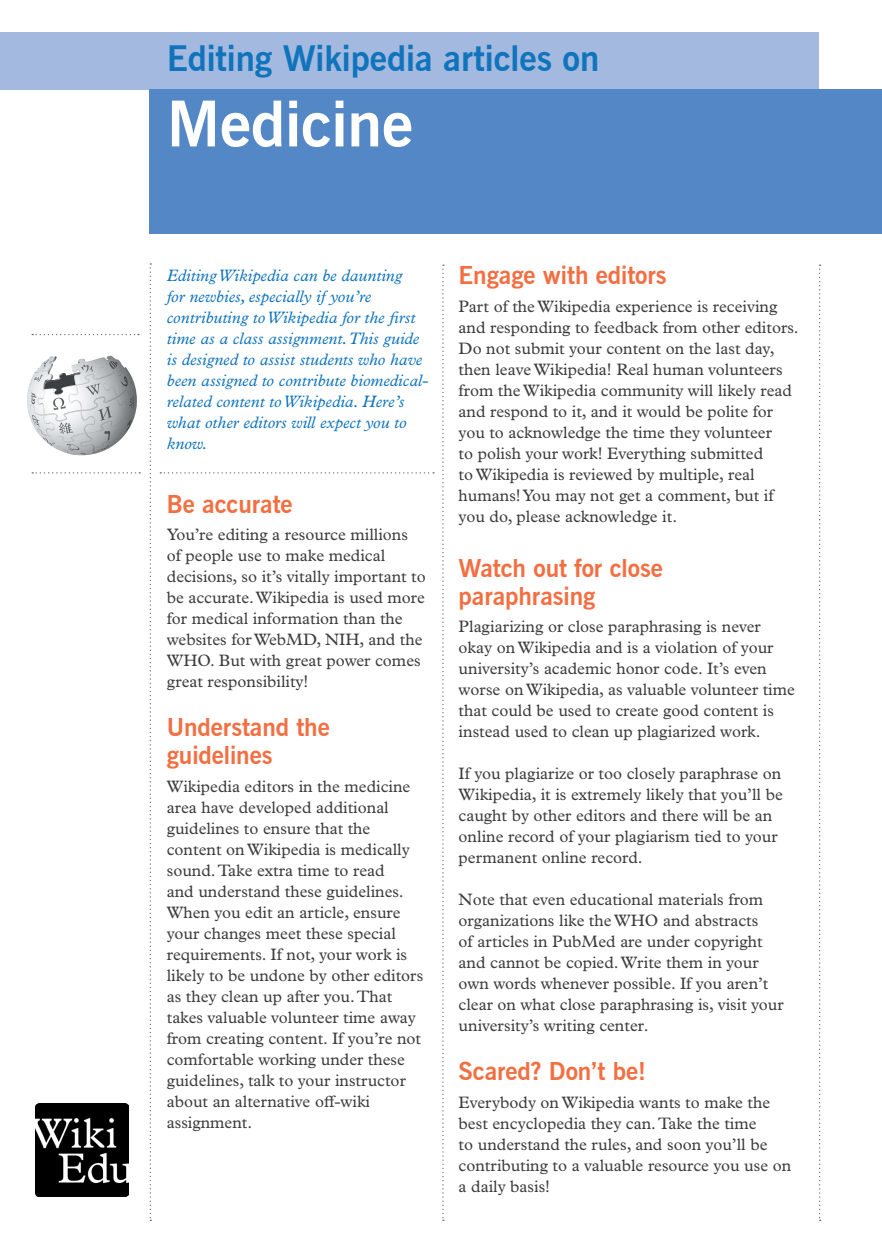
<style>
.page{position:relative;width:882px;height:1260px;background:#fff}
.page>*{position:absolute;margin:0;border:0;box-sizing:border-box;transform-origin:0 0}
.t1{font:700 63px "News Gothic BT";letter-spacing:-.005em;color:#fff}
.t2{font:700 35px "News Gothic BT";letter-spacing:-.005em;color:#1074bc}
.t3{font:700 24.5px/28px "News Gothic BT";letter-spacing:-.005em;color:#f36f42}
.t4{font:16.62px/21px "Plantin MT Std";color:#3e3e3f}
.t5{font:italic 16.62px/21px "Plantin MT Std";letter-spacing:.005em;color:#1074bc}
</style>
<div class="page">
<div style="left:0;top:32px;width:819px;height:57px;background:#a4b9df"></div>
<svg style="left:27px;top:356px;width:110px;height:100px"></svg>
<svg style="left:32px;top:334px;width:107px;height:1px"></svg>
<svg style="left:32px;top:472px;width:108px;height:2px"></svg>
<svg style="left:160px;top:472px;width:274px;height:2px"></svg>
<svg style="left:442px;top:265px;width:2px;height:956px"></svg>
<svg style="left:819px;top:265px;width:2px;height:956px"></svg>
<svg style="left:150px;top:263px;width:1px;height:958px"></svg>
<div style="left:150px;top:89px;width:732px;height:145px;background:#5387c5"></div>
<img style="left:36px;top:1104px;width:92px;height:92px">
<p class="t2" style="left:167px;top:37px;width:434px">Editing Wikipedia articles on</p>
<p class="t1" style="left:167px;top:86px;width:248px">Medicine</p>
<p class="t5" style="left:167px;top:265px;width:263px">Editing Wikipedia can be daunting<br>for newbies, especially if you’re contributing to Wikipedia for the first time as a class assignment. This guide is designed to assist students who have been assigned to contribute biomedical&shy;related content to Wikipedia. Here’s what other editors will expect you to know.</p>
<p class="t3" style="left:167px;top:490px;width:127px">Be accurate</p>
<p class="t4" style="left:167px;top:524px;width:261px">You’re editing a resource millions of people use to make medical decisions, so it’s vitally important to be accurate. Wikipedia is used more for medical information than the websites for WebMD, NIH, and the<br>WHO. But with great power comes great responsibility!</p>
<p class="t3" style="left:167px;top:713px;width:165px">Understand the guidelines</p>
<p class="t4" style="left:167px;top:776px;width:258px">Wikipedia editors in the medicine area have developed additional guidelines to ensure that the content on Wikipedia is medically sound. Take extra time to read<br>and understand these guidelines.<br>When you edit an article, ensure your changes meet these special requirements. If not, your work is likely to be undone by other editors as they clean up after you. That takes valuable volunteer time away from creating content. If you’re not comfortable working under these guidelines, talk to your instructor about an alternative off-wiki assignment.</p>
<p class="t3" style="left:459px;top:262px;width:210px">Engage with editors</p>
<p class="t4" style="left:459px;top:296px;width:342px">Part of the Wikipedia experience is receiving and responding to feedback from other editors.<br>Do not submit your content on the last day, then leave Wikipedia! Real human volunteers from the Wikipedia community will likely read and respond to it, and it would be polite for you to acknowledge the time they volunteer<br>to polish your work! Everything submitted<br>to Wikipedia is reviewed by multiple, real humans! You may not get a comment, but if you do, please acknowledge it.</p>
<p class="t3" style="left:459px;top:554px;width:206px">Watch out for close paraphrasing</p>
<p class="t4" style="left:459px;top:616px;width:338px">Plagiarizing or close paraphrasing is never okay on Wikipedia and is a violation of your university’s academic honor code. It’s even worse on Wikipedia, as valuable volunteer time that could be used to create good content is instead used to clean up plagiarized work.</p>
<p class="t4" style="left:459px;top:763px;width:326px">If you plagiarize or too closely paraphrase on Wikipedia, it is extremely likely that you’ll be caught by other editors and there will be an online record of your plagiarism tied to your permanent online record.</p>
<p class="t4" style="left:459px;top:889px;width:327px">Note that even educational materials from organizations like the WHO and abstracts<br>of articles in PubMed are under copyright and cannot be copied. Write them in your own words whenever possible. If you aren’t clear on what close paraphrasing is, visit your university’s writing center.</p>
<p class="t3" style="left:459px;top:1057px;width:189px">Scared? Don’t be!</p>
<p class="t4" style="left:459px;top:1092px;width:334px">Everybody on Wikipedia wants to make the best encyclopedia they can. Take the time<br>to understand the rules, and soon you’ll be contributing to a valuable resource you use on a daily basis!</p>
</div>
